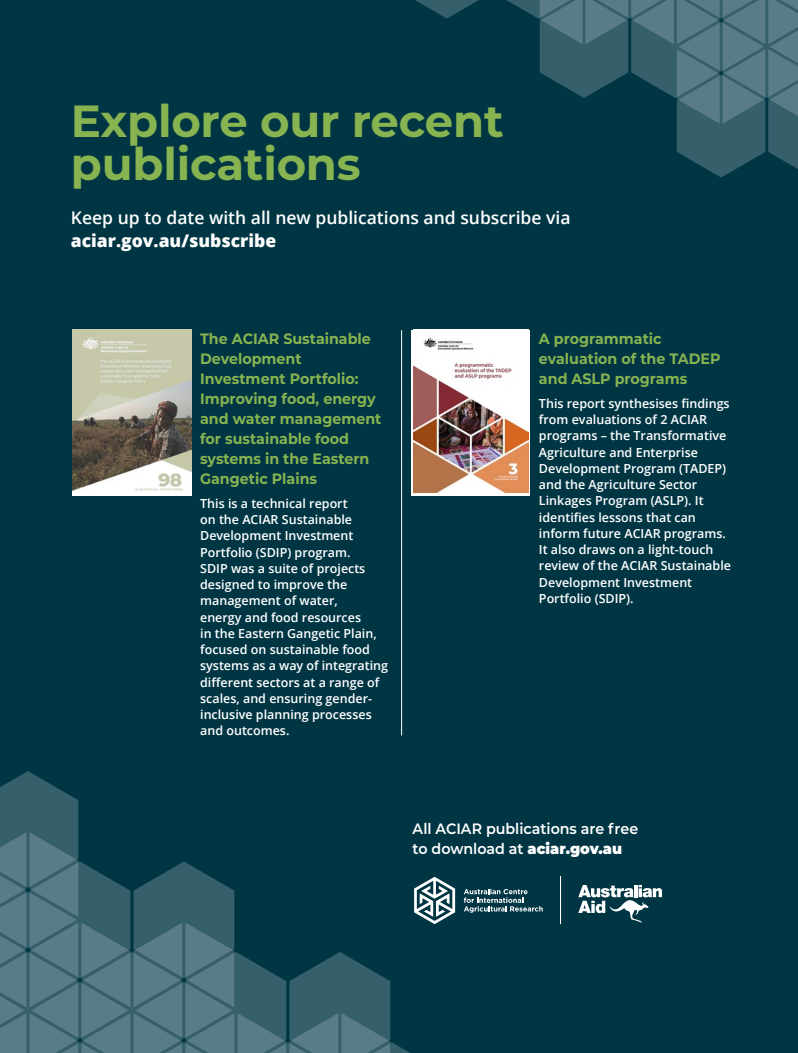
<style>
.page{position:relative;width:798px;height:1053px;background:#fff}
.page>*{position:absolute;margin:0;border:0;box-sizing:border-box;transform-origin:0 0}
.Heading01{font:700 45px/43.8px "Montserrat";letter-spacing:-.005em;color:#87b351}
.PrecedeBlack{font:600 17.5px/22.5px "Open Sans";color:#fff}
.Body{font:700 15px/20px "Montserrat";color:#87b351;scale:.95 1}
.XheadRegular_Black{font:600 15px/20px "Montserrat";color:#fff;scale:.95 1}
.XheadBold_Blue{font:700 15px/20px "Montserrat";color:#87b351;scale:.95 1}
.Body-2{font:600 12.5px/16.2px "Open Sans";color:#fff}
.s1{font-weight:800}
.s2{font-weight:900}
</style>
<div class="page">
<div style="left:0;top:0;width:797px;height:1052px;background:#003644"></div>
<svg style="left:415px;top:0;width:382px;height:177px"></svg>
<img style="left:72px;top:330px;width:119px;height:165px">
<div style="left:411px;top:330px;width:119px;height:165px;background:#fff"></div>
<img style="left:413px;top:338px;width:115px;height:155px">
<hr style="left:401px;top:330px;width:1px;height:405px;background:#fff">
<hr style="left:0;top:0;width:1px;height:1052px;background:#e6e9dc">
<svg style="left:578px;top:885px;width:83px;height:37px"></svg>
<hr style="left:560px;top:876px;width:1px;height:48px;background:#fff">
<svg style="left:0;top:771px;width:455px;height:281px"></svg>
<svg style="left:463px;top:888px;width:79px;height:24px"></svg>
<p class="Heading01" style="left:71px;top:96px;width:434px">Explore our recent publications</p>
<p class="PrecedeBlack" style="left:71px;top:206px;width:501px">Keep up to date with all new publications and subscribe via <span class="s1">aciar.gov.au/subscribe</span></p>
<p class="Body" style="left:200px;top:328px;width:192px">The ACIAR Sustainable<br>Development<br>Investment Portfolio:<br>Improving food, energy and water management for sustainable food systems in the Eastern<br>Gangetic Plains</p>
<p class="Body-2" style="left:200px;top:495px;width:189px">This is a technical report<br>on the ACIAR Sustainable<br>Development Investment<br>Portfolio (SDIP) program.<br>SDIP was a suite of projects designed to improve the management of water,<br>energy and food resources<br>in the Eastern Gangetic Plain, focused on sustainable food systems as a way of integrating different sectors at a range of scales, and ensuring gender&shy;inclusive planning processes and outcomes.</p>
<h2 class="XheadBold_Blue" style="left:538px;top:328px;width:193px">A programmatic evaluation of the TADEP and ASLP programs</h2>
<p class="Body-2" style="left:538px;top:395px;width:193px">This report synthesises findings from evaluations of 2 ACIAR programs – the Transformative<br>Agriculture and Enterprise<br>Development Program (TADEP) and the Agriculture Sector<br>Linkages Program (ASLP). It identifies lessons that can inform future ACIAR programs.<br>It also draws on a light-touch review of the ACIAR Sustainable<br>Development Investment<br>Portfolio (SDIP).</p>
<h2 class="XheadRegular_Black" style="left:412px;top:818px;width:239px">All ACIAR publications are free to download at <span class="s2">aciar.gov.au</span></h2>
</div>
